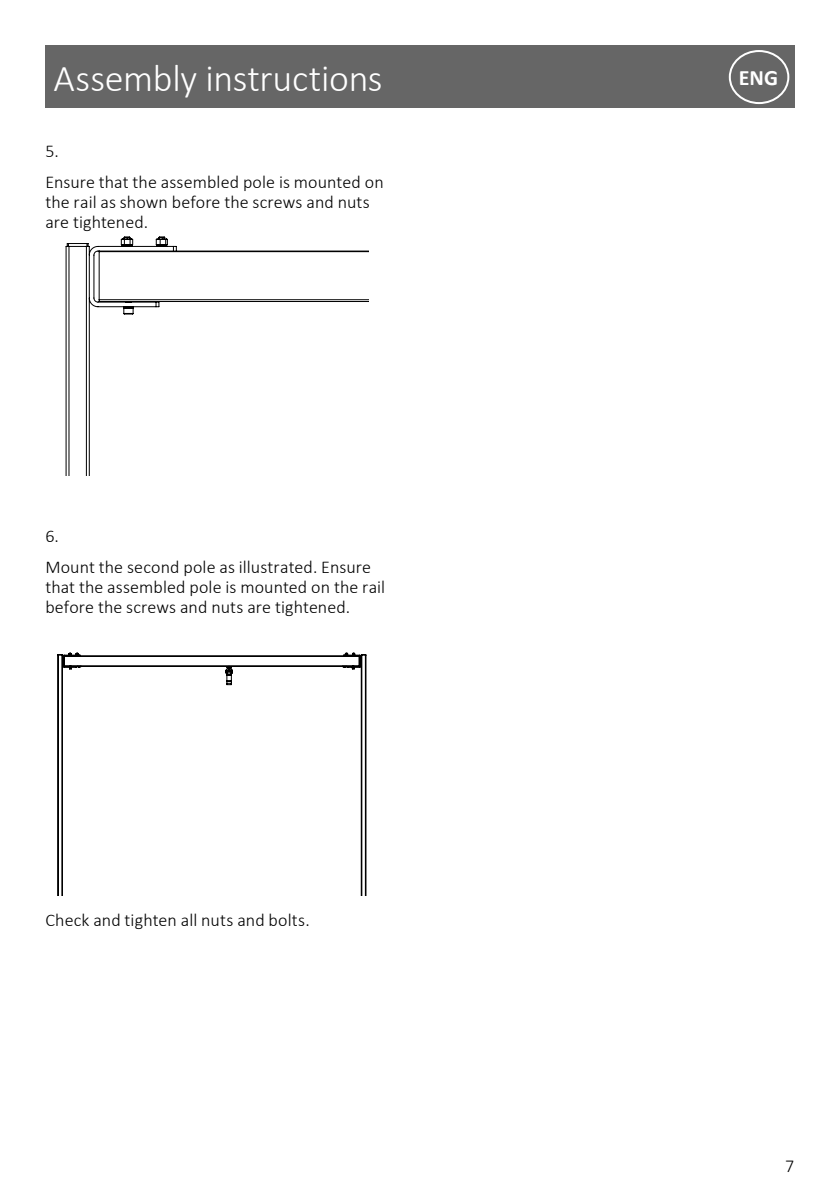
<style>
.page{position:relative;width:840px;height:1191px;background:#fff}
.page>*{position:absolute;margin:0;border:0;box-sizing:border-box;transform-origin:0 0}
.t1{font:300 38px "Calibri";letter-spacing:-.005em;color:#fff}
.t2{font:700 22px "Calibri";color:#fff}
.t3{font:300 18px/31.4px "Calibri";letter-spacing:.005em;color:#000}
</style>
<div class="page">
<div style="left:45px;top:45px;width:749px;height:63px;background:#666"></div>
<div style="left:728px;top:50px;width:60px;height:54px;border:2px solid #fff;border-radius:50%"></div>
<svg style="left:65px;top:236px;width:303px;height:240px"></svg>
<svg style="left:57px;top:653px;width:310px;height:242px"></svg>
<h1 class="t1" style="left:54px;top:55px;width:330px">Assembly instructions</h1>
<p class="t2" style="left:738px;top:62px;width:41px">ENG</p>
<p class="t3" style="left:45px;top:136px;width:339px">5.<br>Ensure that the assembled pole is mounted on</p>
<p class="t3" style="left:45px;top:193px;width:326px;line-height:20px">the rail as shown before the screws and nuts are tightened.</p>
<p class="t3" style="left:45px;top:521px;width:327px">6.<br>Mount the second pole as illustrated. Ensure</p>
<p class="t3" style="left:45px;top:578px;width:341px;line-height:20px">that the assembled pole is mounted on the rail before the screws and nuts are tightened.</p>
<p class="t3" style="left:45px;top:906px;width:266px">Check and tighten all nuts and bolts.</p>
<p class="t3" style="left:784px;top:1151px;width:11px">7</p>
</div>
